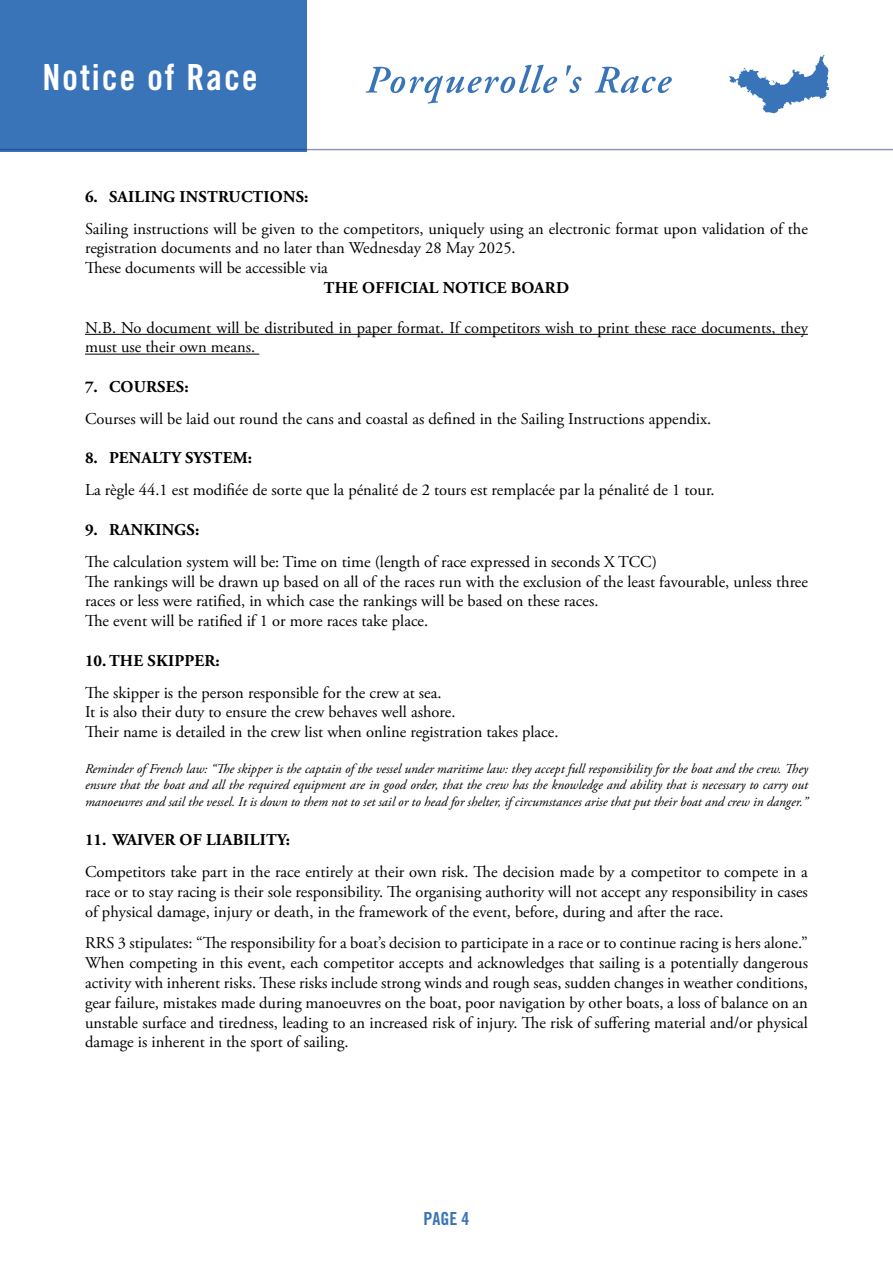
<style>
.page{position:relative;width:893px;height:1263px;background:#fff}
.page>*{position:absolute;margin:0;border:0;box-sizing:border-box;transform-origin:0 0}
.t1{font:36px "Trade Gothic LT Std Bd Cn 20";letter-spacing:.05em;color:#fff}
.t2{font:18px "Trade Gothic LT Std Bd Cn 20";color:#3974b9}
.t3{font:16.5px/19.8px "Adobe Garamond Pro";color:#000}
.t4{font:700 16.5px "Adobe Garamond Pro";letter-spacing:.015em;color:#000}
.t5{font:italic 13.5px/16.2px "Adobe Garamond Pro";color:#000;text-align:justify}
</style>
<div class="page">
<svg style="left:366px;top:65px;width:191px;height:39px"></svg>
<svg style="left:566px;top:65px;width:16px;height:28px"></svg>
<svg style="left:595px;top:67px;width:77px;height:26px"></svg>
<div style="left:0;top:0;width:306px;height:152px;background:#3974b9"></div>
<hr style="left:0;top:149px;width:893px;height:1px;background:#232d71">
<svg style="left:729px;top:55px;width:100px;height:59px"></svg>
<hr style="left:85px;top:334px;width:723px;height:1px;background:#000">
<hr style="left:85px;top:354px;width:174px;height:1px;background:#000">
<h1 class="t1" style="left:43px;top:55px;width:217px">Notice of Race</h1>
<p class="t4" style="left:85px;top:187px;width:225px">6. SAILING INSTRUCTIONS:</p>
<p class="t3" style="left:85px;top:219px;width:724px">Sailing instructions will be given to the competitors, uniquely using an electronic format upon validation of the registration documents and no later than Wednesday 28 May 2025.<br>These documents will be accessible via</p>
<p class="t4" style="left:324px;top:278px;width:247px">THE OFFICIAL NOTICE BOARD</p>
<p class="t3" style="left:85px;top:318px;width:724px">N.B. No document will be distributed in paper format. If competitors wish to print these race documents, they must use their own means.</p>
<p class="t4" style="left:85px;top:377px;width:105px">7. COURSES:</p>
<p class="t3" style="left:85px;top:409px;width:628px">Courses will be laid out round the cans and coastal as defined in the Sailing Instructions appendix.</p>
<p class="t4" style="left:85px;top:449px;width:169px">8. PENALTY SYSTEM:</p>
<p class="t3" style="left:85px;top:481px;width:631px">La règle 44.1 est modifiée de sorte que la pénalité de 2 tours est remplacée par la pénalité de 1 tour.</p>
<p class="t4" style="left:85px;top:520px;width:116px">9. RANKINGS:</p>
<p class="t3" style="left:85px;top:552px;width:724px">The calculation system will be: Time on time (length of race expressed in seconds X TCC)<br>The rankings will be drawn up based on all of the races run with the exclusion of the least favourable, unless three races or less were ratified, in which case the rankings will be based on these races.<br>The event will be ratified if 1 or more races take place.</p>
<p class="t4" style="left:85px;top:651px;width:136px">10.THE SKIPPER:</p>
<p class="t3" style="left:85px;top:683px;width:475px">The skipper is the person responsible for the crew at sea.<br>It is also their duty to ensure the crew behaves well ashore.<br>Their name is detailed in the crew list when online registration takes place.</p>
<p class="t5" style="left:85px;top:761px;width:724px">Reminder of French law: “The skipper is the captain of the vessel under maritime law: they accept full responsibility for the boat and the crew. They ensure that the boat and all the required equipment are in good order, that the crew has the knowledge and ability that is necessary to carry out manoeuvres and sail the vessel. It is down to them not to set sail or to head for shelter, if circumstances arise that put their boat and crew in danger.”</p>
<p class="t4" style="left:85px;top:830px;width:207px">11. WAIVER OF LIABILITY:</p>
<p class="t3" style="left:85px;top:862px;width:724px;text-align:justify">Competitors take part in the race entirely at their own risk. The decision made by a competitor to compete in a race or to stay racing is their sole responsibility. The organising authority will not accept any responsibility in cases of physical damage, injury or death, in the framework of the event, before, during and after the race.</p>
<p class="t3" style="left:85px;top:934px;width:724px;text-align:justify">RRS 3 stipulates: “The responsibility for a boat’s decision to participate in a race or to continue racing is hers alone.” When competing in this event, each competitor accepts and acknowledges that sailing is a potentially dangerous activity with inherent risks. These risks include strong winds and rough seas, sudden changes in weather conditions, gear failure, mistakes made during manoeuvres on the boat, poor navigation by other boats, a loss of balance on an unstable surface and tiredness, leading to an increased risk of injury. The risk of suffering material and/or physical damage is inherent in the sport of sailing.</p>
<p class="t2" style="left:423px;top:1207px;width:47px">PAGE 4</p>
</div>
